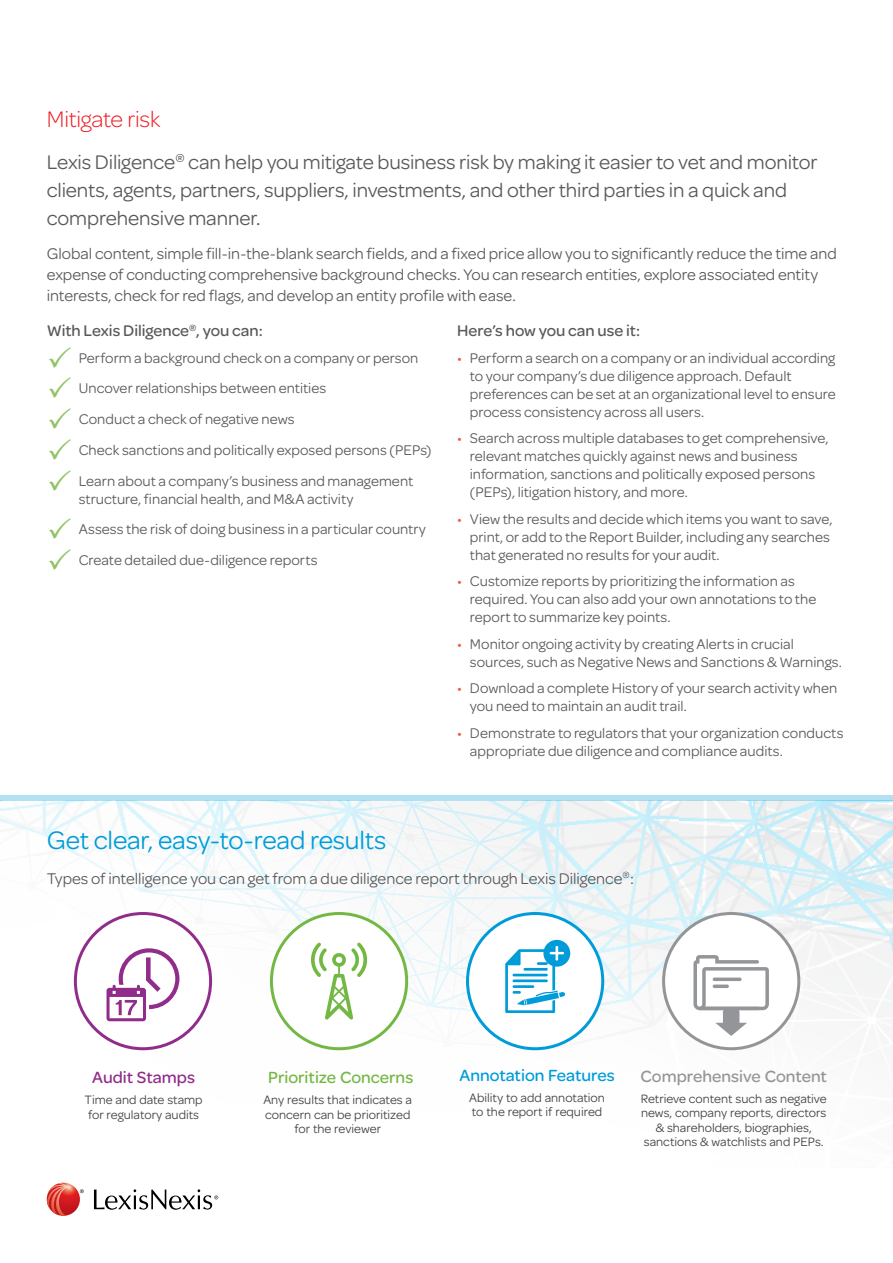
<style>
.page{position:relative;width:893px;height:1263px;background:#fff}
.page>*{position:absolute;margin:0;border:0;box-sizing:border-box;transform-origin:0 0}
.t1{font:27px "Omnes";letter-spacing:-.005em;color:#009cd9}
.t2{font:300 24px "Omnes";letter-spacing:-.01em;color:#ed1d24}
.t3{font:21px/28.2px "Omnes";letter-spacing:-.005em;color:#58595b}
.t4{font:500 17.25px "Omnes";color:#939598}
.t5{font:500 17.25px "Omnes";color:#74b844}
.t6{font:500 17.25px "Omnes";color:#009cd9}
.t7{font:500 17.25px "Omnes";color:#912c8b}
.t8{font:16.5px/21px "Omnes";color:#58595b}
.t9{font:500 16.5px "Omnes";color:#58595b}
.t10{font:15px/18px "Omnes";letter-spacing:.005em;color:#58595b}
.t11{font:12.9px/14.4px "Omnes";color:#414042}
.s1{color:#f15b40}
</style>
<div class="page">
<svg style="left:80px;top:1189px;width:4px;height:4px"></svg>
<svg style="left:94px;top:1189px;width:124px;height:21px"></svg>
<svg style="left:47px;top:1183px;width:33px;height:33px"></svg>
<svg style="left:47px;top:1183px;width:27px;height:33px"></svg>
<img style="left:714px;top:1048px;width:35px;height:3px">
<div style="left:0;top:795px;width:893px;height:6px;background:#b3e1f3"></div>
<svg style="left:0;top:801px;width:893px;height:247px"></svg>
<h2 class="t2" style="left:47px;top:106px;width:115px">Mitigate risk</h2>
<h3 class="t3" style="left:47px;top:148px;width:772px">Lexis Diligence<sup>®</sup> can help you mitigate business risk by making it easier to vet and monitor clients, agents, partners, suppliers, investments, and other third parties in a quick and comprehensive manner.</h3>
<p class="t8" style="left:47px;top:244px;width:791px">Global content, simple fill-in-the-blank search fields, and a fixed price allow you to significantly reduce the time and expense of conducting comprehensive background checks. You can research entities, explore associated entity interests, check for red flags, and develop an entity profile with ease.</p>
<p class="t9" style="left:47px;top:321px;width:217px">With Lexis Diligence<sup>®</sup>, you can:</p>
<p class="t10" style="left:79px;top:342px;width:354px;line-height:30.8px">Perform a background check on a company or person Uncover relationships between entities<br>Conduct a check of negative news<br>Check sanctions and politically exposed persons (PEPs)<br>Learn about a company’s business and management</p>
<p class="t10" style="left:79px;top:483px;width:349px;line-height:30.8px">structure, financial health, and M&amp;A activity<br>Assess the risk of doing business in a particular country<br>Create detailed due-diligence reports</p>
<p class="t9" style="left:457px;top:321px;width:184px">Here’s how you can use it:</p>
<p class="t10" style="left:470px;top:349px;width:367px;text-indent:-13px"><span class="s1">•</span> Perform a search on a company or an individual according to your company’s due diligence approach. Default preferences can be set at an organizational level to ensure process consistency across all users.</p>
<p class="t10" style="left:470px;top:429px;width:360px;text-indent:-13px"><span class="s1">•</span> Search across multiple databases to get comprehensive, relevant matches quickly against news and business information, sanctions and politically exposed persons (PEPs), litigation history, and more.</p>
<p class="t10" style="left:470px;top:510px;width:364px;text-indent:-13px"><span class="s1">•</span> View the results and decide which items you want to save, print, or add to the Report Builder, including any searches that generated no results for your audit.</p>
<p class="t10" style="left:470px;top:572px;width:348px;text-indent:-13px"><span class="s1">•</span> Customize reports by prioritizing the information as required. You can also add your own annotations to the report to summarize key points.</p>
<p class="t10" style="left:470px;top:635px;width:373px;text-indent:-13px"><span class="s1">•</span> Monitor ongoing activity by creating Alerts in crucial sources, such as Negative News and Sanctions &amp; Warnings.</p>
<p class="t10" style="left:470px;top:679px;width:369px;text-indent:-13px"><span class="s1">•</span> Download a complete History of your search activity when you need to maintain an audit trail.</p>
<p class="t10" style="left:470px;top:724px;width:375px;text-indent:-13px"><span class="s1">•</span> Demonstrate to regulators that your organization conducts appropriate due diligence and compliance audits.</p>
<h1 class="t1" style="left:47px;top:825px;width:341px">Get clear, easy-to-read results</h1>
<p class="t8" style="left:47px;top:868px;width:589px">Types of intelligence you can get from a due diligence report through Lexis Diligence<sup>®</sup>:</p>
<p class="t7" style="left:92px;top:1068px;width:104px">Audit Stamps</p>
<p class="t11" style="left:84px;top:1092px;width:120px">Time and date stamp for regulatory audits</p>
<p class="t5" style="left:268px;top:1068px;width:147px">Prioritize Concerns</p>
<p class="t11" style="left:263px;top:1092px;width:150px;text-align:center">Any results that indicates a concern can be prioritized for the reviewer</p>
<p class="t6" style="left:459px;top:1065px;width:157px">Annotation Features</p>
<p class="t11" style="left:469px;top:1089px;width:137px">Ability to add annotation to the report if required</p>
<p class="t4" style="left:640px;top:1066px;width:188px">Comprehensive Content</p>
<p class="t11" style="left:641px;top:1091px;width:188px;text-align:center">Retrieve content such as negative news, company reports, directors &amp; shareholders, biographies, sanctions &amp; watchlists and PEPs.</p>
</div>
